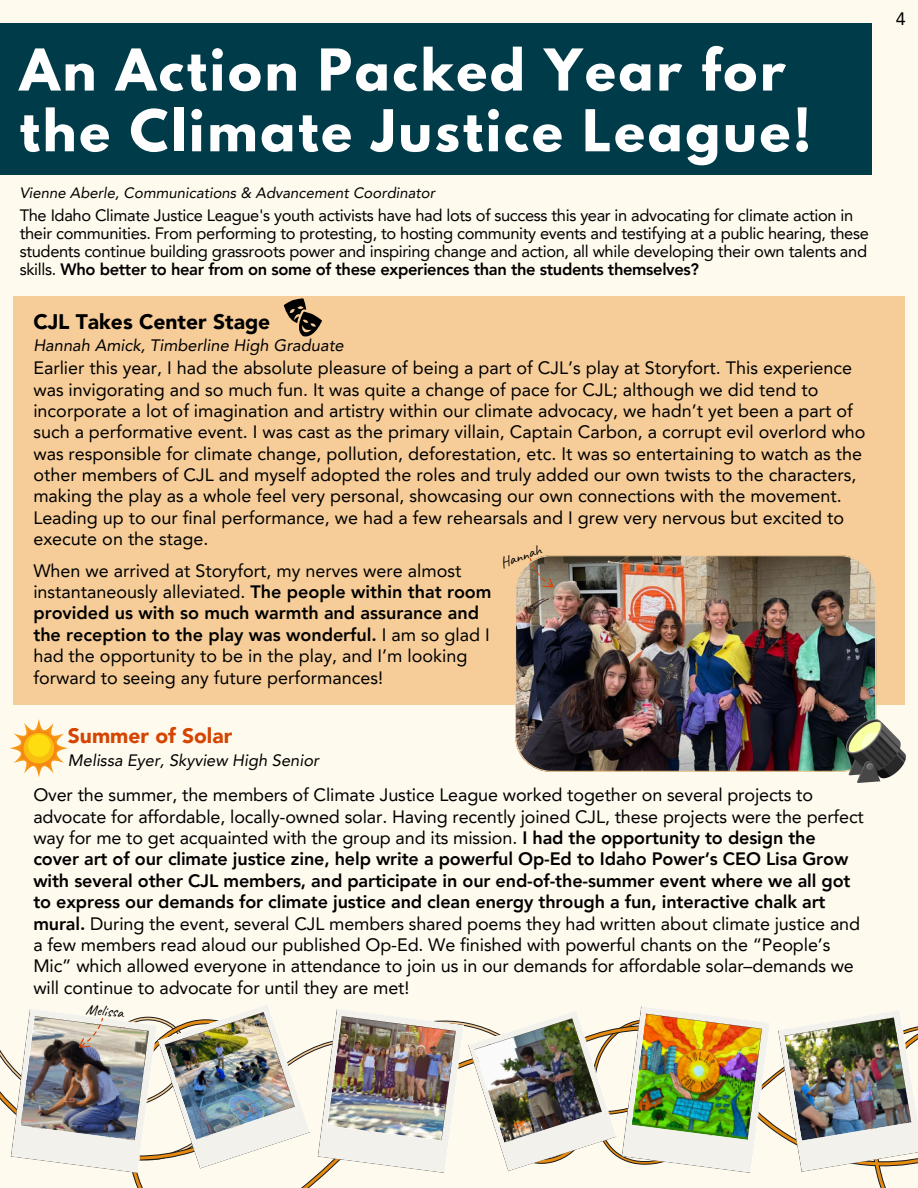
<style>
.page{position:relative;width:918px;height:1188px;background:#fffaee}
.page>*{position:absolute;margin:0;border:0;box-sizing:border-box;transform-origin:0 0}
.t1{font:700 51px/60.8px "League Spartan";letter-spacing:.055em;color:#fff}
.t2{font:900 21px "Avenir LT Pro";color:#000}
.t3{font:900 21px "Avenir LT Pro";color:#d54400}
.t4{font:18px/21.3px "Avenir LT Pro";color:#000}
.t5{font:16.5px/18px "Avenir LT Pro";letter-spacing:-.02em;color:#000}
.t6{font:italic 16.5px "Avenir LT Pro";color:#000}
.t7{font:italic 15px "Avenir LT Pro";color:#000}
.t8{font:15px "Caveat";color:#000}
.s1{font-weight:800}
</style>
<div class="page">
<div style="left:13px;top:296px;width:892px;height:408px;background:#f6cd98"></div>
<svg style="left:283px;top:298px;width:39px;height:39px"></svg>
<img style="left:515px;top:555px;width:361px;height:217px">
<img style="left:847px;top:720px;width:58px;height:63px">
<img style="left:317px;top:1006px;width:601px;height:182px">
<div style="left:0;top:23px;width:872px;height:152px;background:#003b4a"></div>
<svg style="left:10px;top:719px;width:58px;height:58px"></svg>
<div style="left:24px;top:733px;width:30px;height:30px;background:#fabe11;border-radius:50%"></div>
<div style="left:28px;top:734px;width:22px;height:23px;background:#fddd10;border-radius:50%"></div>
<svg style="left:528px;top:559px;width:26px;height:28px"></svg>
<img style="left:11px;top:1005px;width:300px;height:168px">
<p class="t1" style="left:20px;top:46px;width:793px">An Action Packed Year for the Climate Justice League!</p>
<p class="t7" style="left:20px;top:186px;width:417px">Vienne Aberle, Communications &amp; Advancement Coordinator</p>
<p class="t5" style="left:20px;top:208px;width:851px">The Idaho Climate Justice League's youth activists have had lots of success this year in advocating for climate action in their communities. From performing to protesting, to hosting community events and testifying at a public hearing, these students continue building grassroots power and inspiring change and action, all while developing their own talents and skills. <span class="s1">Who better to hear from on some of these experiences than the students themselves?</span></p>
<p class="t2" style="left:33px;top:313px;width:239px">CJL Takes Center Stage</p>
<p class="t6" style="left:33px;top:338px;width:312px">Hannah Amick, Timberline High Graduate</p>
<p class="t4" style="left:33px;top:359px;width:834px">Earlier this year, I had the absolute pleasure of being a part of CJL’s play at Storyfort. This experience was invigorating and so much fun. It was quite a change of pace for CJL; although we did tend to incorporate a lot of imagination and artistry within our climate advocacy, we hadn’t yet been a part of such a performative event. I was cast as the primary villain, Captain Carbon, a corrupt evil overlord who was responsible for climate change, pollution, deforestation, etc. It was so entertaining to watch as the other members of CJL and myself adopted the roles and truly added our own twists to the characters, making the play as a whole feel very personal, showcasing our own connections with the movement.<br>Leading up to our final performance, we had a few rehearsals and I grew very nervous but excited to execute on the stage.</p>
<p class="t8" style="left:498px;top:554px;width:44px;rotate:-19deg">Hannah</p>
<p class="t4" style="left:33px;top:561px;width:460px">When we arrived at Storyfort, my nerves were almost instantaneously alleviated. <span class="s1">The people within that room provided us with so much warmth and assurance and the reception to the play was wonderful.</span> I am so glad I had the opportunity to be in the play, and I’m looking forward to seeing any future performances!</p>
<p class="t3" style="left:68px;top:727px;width:166px">Summer of Solar</p>
<p class="t6" style="left:68px;top:754px;width:253px">Melissa Eyer, Skyview High Senior</p>
<p class="t4" style="left:33px;top:786px;width:832px">Over the summer, the members of Climate Justice League worked together on several projects to advocate for affordable, locally-owned solar. Having recently joined CJL, these projects were the perfect way for me to get acquainted with the group and its mission. <span class="s1">I had the opportunity to design the cover art of our climate justice zine, help write a powerful Op-Ed to Idaho Power’s CEO Lisa Grow with several other CJL members, and participate in our end-of-the-summer event where we all got to express our demands for climate justice and clean energy through a fun, interactive chalk art mural.</span> During the event, several CJL members shared poems they had written about climate justice and a few members read aloud our published Op-Ed. We finished with powerful chants on the “People’s Mic” which allowed everyone in attendance to join us in our demands for affordable solar–demands we will continue to advocate for until they are met!</p>
<p class="t8" style="left:87px;top:999px;width:39px;rotate:6deg">Melissa</p>
<p class="t4" style="left:896px;top:10px;width:12px">4</p>
</div>
